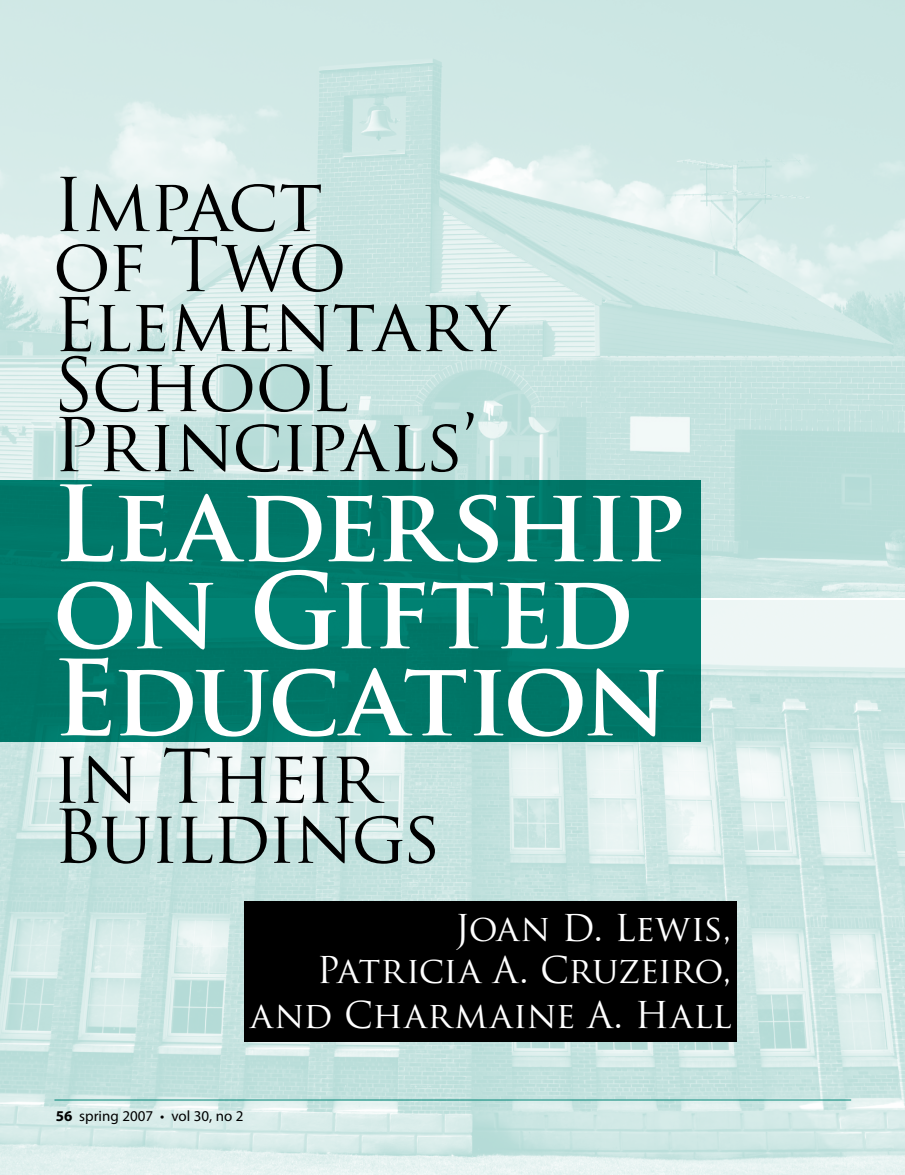
<style>
.page{position:relative;width:905px;height:1175px;background:#fff}
.page>*{position:absolute;margin:0;border:0;box-sizing:border-box;transform-origin:0 0}
.t1{font:700 102px/87px "Trajan Pro";letter-spacing:-.035em;color:#fff}
.t2{font:72px/60px "Trajan Pro";letter-spacing:-.03em;color:#000}
.t3{font:36px/43.5px "Trajan Pro";letter-spacing:-.01em;color:#fff;text-align:right}
.t4{font:15px "Myriad Pro";color:#000}
.s1{font-weight:700}
</style>
<div class="page">
<img style="left:0;top:600px;width:904px;height:574px">
<img style="left:0;top:0;width:904px;height:597px">
<div style="left:244px;top:900px;width:492px;height:141px;background:#000"></div>
<hr style="left:54px;top:1099px;width:797px;height:1px;background:#008576">
<div style="left:0;top:480px;width:701px;height:261px;background:#007768"></div>
<p class="t2" style="left:53px;top:174px;width:457px">Impact<br>of Two<br>Elementary<br>School<br>Principals’</p>
<h1 class="t1" style="left:53px;top:482px;width:634px">Leadership on Gifted<br>Education</h1>
<p class="t2" style="left:53px;top:746px;width:390px">in Their<br>Buildings</p>
<p class="t3" style="left:250px;top:905px;width:483px">Joan D. Lewis,<br>Patricia A. Cruzeiro, and Charmaine A. Hall</p>
<p class="t4" style="left:56px;top:1106px;width:189px"><span class="s1">56</span> spring 2007 • vol 30, no 2</p>
</div>
